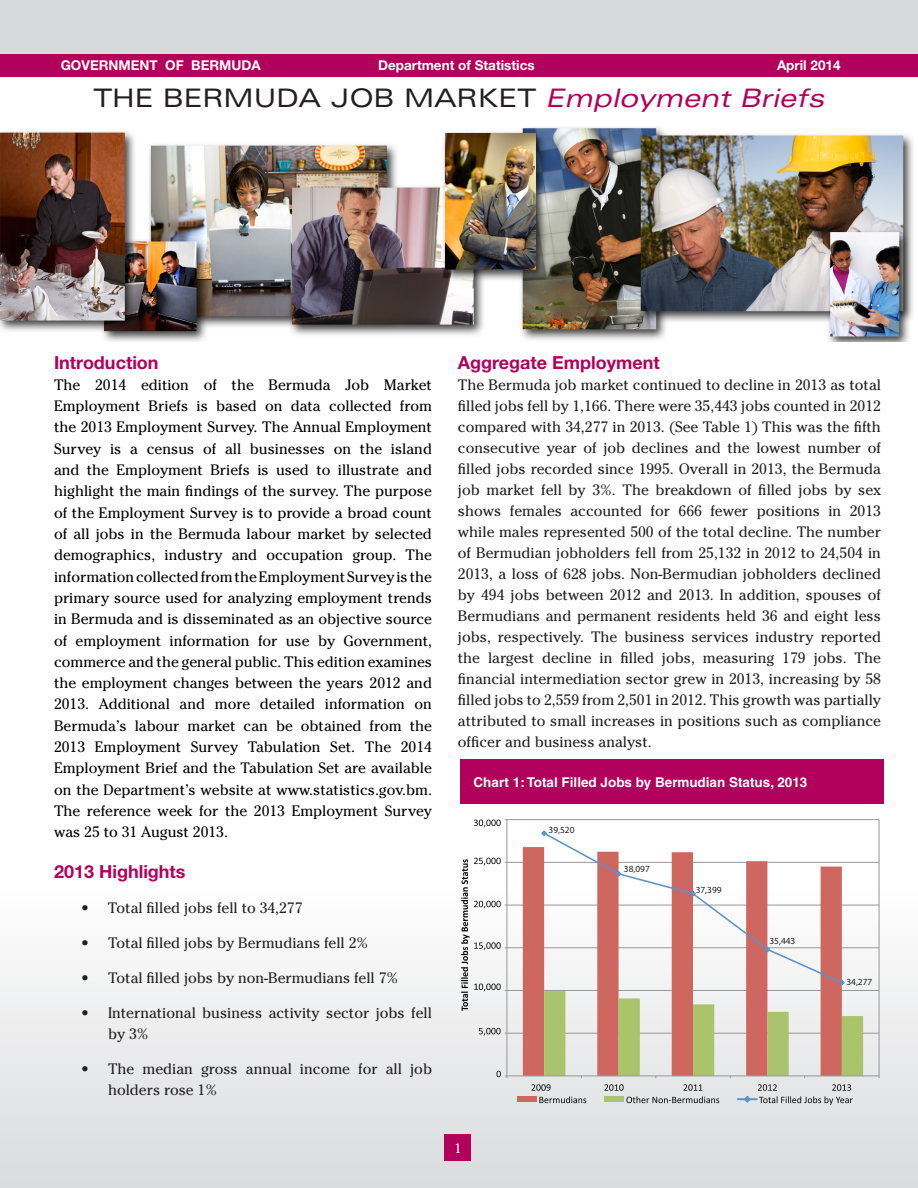
<style>
.page{position:relative;width:918px;height:1188px;background:#fff}
.page>*{position:absolute;margin:0;border:0;box-sizing:border-box;transform-origin:0 0}
.t1{font:expanded 25.5px "Univers";color:#231f20}
.t2{font:700 18px "Helvetica Neue";color:#b1015c}
.List_Paragraph{font:15px/21px "Cheltenham";color:#231f20}
.t3{font:15px/21.3px "Cheltenham";color:#000;text-align:justify}
.t4{font:700 13.5px "Helvetica Neue";color:#fff}
.t5{font:700 13.5px "Helvetica";color:#fff}
.t6{font:13.5px "Cheltenham";color:#fff}
.t7{font:9.3px "Myriad Pro";color:#231f20}
.s1{font-style:italic;color:#b1015c}
</style>
<div class="page">
<div style="left:0;top:888px;width:918px;height:300px;background:linear-gradient(to bottom,#fefefe,#dadbdd)"></div>
<div style="left:444px;top:1134px;width:27px;height:27px;background:#b1015c"></div>
<div style="left:0;top:0;width:918px;height:66px;background:#d8d9db"></div>
<div style="left:0;top:54px;width:918px;height:22px;background:#b1015c"></div>
<img style="left:0;top:127px;width:913px;height:215px">
<div style="left:460px;top:759px;width:423px;height:45px;background:#b1015c"></div>
<hr style="left:507px;top:1033px;width:372px;height:1px;background:#989898">
<hr style="left:507px;top:990px;width:372px;height:1px;background:#989898">
<hr style="left:507px;top:947px;width:372px;height:1px;background:#989898">
<hr style="left:507px;top:905px;width:372px;height:1px;background:#989898">
<hr style="left:507px;top:862px;width:372px;height:1px;background:#989898">
<hr style="left:507px;top:819px;width:372px;height:1px;background:#989898">
<svg style="left:523px;top:847px;width:319px;height:229px;fill:#ce6760"></svg>
<hr style="left:879px;top:820px;width:1px;height:256px;background:#989898">
<hr style="left:507px;top:820px;width:1px;height:256px;background:#989898">
<hr style="left:507px;top:1076px;width:372px;height:1px;background:#989898">
<svg style="left:544px;top:991px;width:319px;height:87px"></svg>
<svg style="left:541px;top:830px;width:304px;height:156px"></svg>
<svg style="left:497px;top:1071px;width:11px;height:7px"></svg>
<svg style="left:479px;top:1028px;width:28px;height:8px"></svg>
<svg style="left:474px;top:819px;width:33px;height:8px"></svg>
<svg style="left:461px;top:858px;width:46px;height:153px"></svg>
<div style="left:518px;top:1097px;width:19px;height:5px;background:#ce6760"></div>
<svg style="left:532px;top:1084px;width:54px;height:19px"></svg>
<svg style="left:604px;top:1084px;width:115px;height:19px;background:#c8cac6"></svg>
<svg style="left:738px;top:1084px;width:115px;height:21px;background:#cacccf"></svg>
<p class="t4" style="left:61px;top:57px;width:202px">GOVERNMENT OF BERMUDA</p>
<p class="t4" style="left:378px;top:57px;width:158px">Department of Statistics</p>
<p class="t4" style="left:777px;top:57px;width:65px">April 2014</p>
<p class="t1" style="left:93px;top:83px;width:733px">THE BERMUDA JOB MARKET <span class="s1">Employment Briefs</span></p>
<p class="t2" style="left:54px;top:351px;width:106px">Introduction</p>
<p class="t3" style="left:54px;top:374px;width:380px">The 2014 edition of the Bermuda Job Market Employment Briefs is based on data collected from the 2013 Employment Survey. The Annual Employment Survey is a census of all businesses on the island and the Employment Briefs is used to illustrate and highlight the main findings of the survey. The purpose of the Employment Survey is to provide a broad count of all jobs in the Bermuda labour market by selected demographics, industry and occupation group. The information collected from the Employment Survey is the primary source used for analyzing employment trends in Bermuda and is disseminated as an objective source of employment information for use by Government, commerce and the general public. This edition examines the employment changes between the years 2012 and 2013. Additional and more detailed information on Bermuda’s labour market can be obtained from the 2013 Employment Survey Tabulation Set. The 2014<br>Employment Brief and the Tabulation Set are available on the Department’s website at www.statistics.gov.bm.<br>The reference week for the 2013 Employment Survey was 25 to 31 August 2013.</p>
<p class="t2" style="left:54px;top:861px;width:133px">2013 Highlights</p>
<p class="List_Paragraph" style="left:81px;top:898px;width:223px">• Total filled jobs fell to 34,277</p>
<p class="List_Paragraph" style="left:81px;top:932px;width:289px">• Total filled jobs by Bermudians fell 2%</p>
<p class="List_Paragraph" style="left:81px;top:967px;width:319px">• Total filled jobs by non-Bermudians fell 7%</p>
<p class="List_Paragraph" style="left:108px;top:1002px;width:325px;text-indent:-27px">• International business activity sector jobs fell by 3%</p>
<p class="List_Paragraph" style="left:108px;top:1058px;width:326px;text-indent:-27px">• The median gross annual income for all job holders rose 1%</p>
<p class="t2" style="left:458px;top:351px;width:203px">Aggregate Employment</p>
<p class="List_Paragraph" style="left:458px;top:374px;width:425px;text-align:justify">The Bermuda job market continued to decline in 2013 as total filled jobs fell by 1,166. There were 35,443 jobs counted in 2012 compared with 34,277 in 2013. (See Table 1) This was the fifth consecutive year of job declines and the lowest number of filled jobs recorded since 1995. Overall in 2013, the Bermuda job market fell by 3%. The breakdown of filled jobs by sex shows females accounted for 666 fewer positions in 2013 while males represented 500 of the total decline. The number of Bermudian jobholders fell from 25,132 in 2012 to 24,504 in 2013, a loss of 628 jobs. Non-Bermudian jobholders declined by 494 jobs between 2012 and 2013. In addition, spouses of Bermudians and permanent residents held 36 and eight less jobs, respectively. The business services industry reported the largest decline in filled jobs, measuring 179 jobs. The financial intermediation sector grew in 2013, increasing by 58 filled jobs to 2,559 from 2,501 in 2012. This growth was partially attributed to small increases in positions such as compliance officer and business analyst.</p>
<p class="t5" style="left:474px;top:774px;width:335px">Chart 1: Total Filled Jobs by Bermudian Status, 2013</p>
<p class="t7" style="left:549px;top:825px;width:27px">39,520</p>
<p class="t6" style="left:454px;top:1140px;width:9px">1</p>
<p class="t7" style="left:624px;top:863px;width:27px">38,097</p>
<p class="t7" style="left:696px;top:884px;width:27px">37,399</p>
<p class="t7" style="left:770px;top:935px;width:27px">35,443</p>
<p class="t7" style="left:846px;top:976px;width:27px">34,277</p>
</div>
